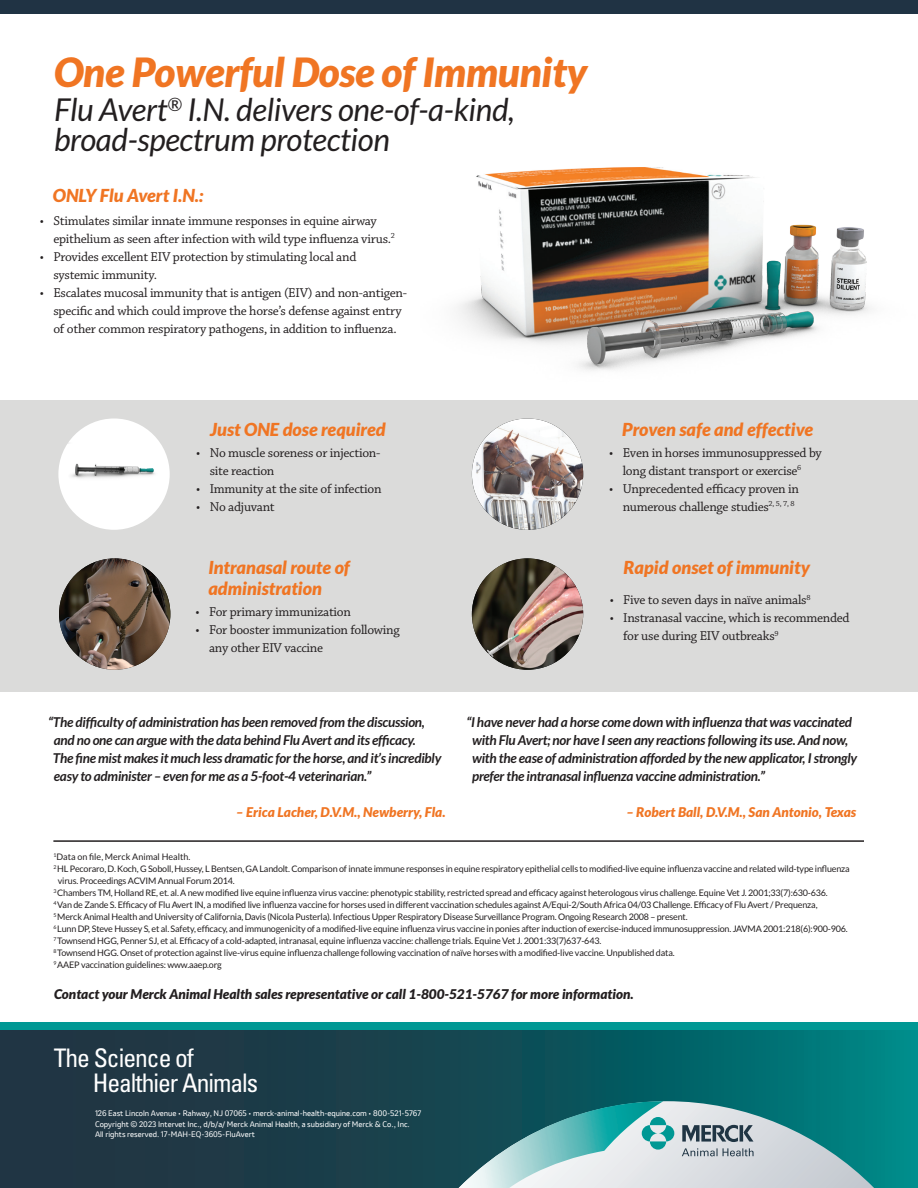
<style>
.page{position:relative;width:918px;height:1188px;background:#fff}
.page>*{position:absolute;margin:0;border:0;box-sizing:border-box;transform-origin:0 0}
.t1{font:italic 900 40.5px "Lato";letter-spacing:-.01em;color:#f07523}
.t2{font:italic 31.5px/30px "Lato";letter-spacing:-.01em;color:#231f20}
.t3{font:condensed 25.65px/24.8px "Univers";letter-spacing:-.04em;color:#fff}
.t4{font:italic 900 18px/21px "Lato";color:#f07523}
.t5{font:13.5px/18px "Chaparral Pro";letter-spacing:-.02em;color:#231f20}
.t6{font:italic 700 13.5px/18px "Lato";letter-spacing:-.02em;color:#231f20}
.t7{font:italic 900 13.5px "Lato";color:#231f20}
.t8{font:italic 900 13.5px "Lato";color:#f07523}
.t9{font:9px "Lato";letter-spacing:-.02em;color:#231f20}
.t10{font:9px "Lato";color:#231f20}
.t11{font:7.5px/10.5px "Invention";color:#fff}
</style>
<div class="page">
<div style="left:0;top:0;width:918px;height:14px;background:#203344"></div>
<svg style="left:0;top:1030px;width:918px;height:158px;background:#144953"></svg>
<div style="left:0;top:1022px;width:918px;height:8px;background:#009894"></div>
<svg style="left:459px;top:1101px;width:415px;height:87px;background:#81afb3"></svg>
<hr style="left:53px;top:840px;width:811px;height:2px;background:#231f20">
<div style="left:0;top:400px;width:918px;height:292px;background:#dbdbda"></div>
<img style="left:59px;top:558px;width:111px;height:112px;border-radius:56px">
<div style="left:58px;top:418px;width:112px;height:112px;background:#fff;border-radius:50%"></div>
<img style="left:58px;top:443px;width:112px;height:50px">
<img style="left:472px;top:418px;width:111px;height:112px;border-radius:56px">
<img style="left:472px;top:558px;width:111px;height:112px;border-radius:56px">
<img style="left:458px;top:167px;width:413px;height:204px">
<h1 class="t1" style="left:54px;top:48px;width:535px">One Powerful Dose of Immunity</h1>
<h2 class="t2" style="left:54px;top:96px;width:462px">Flu Avert<sup>®</sup> I.N. delivers one-of-a-kind, broad-spectrum protection</h2>
<h3 class="t4" style="left:53px;top:186px;width:152px">ONLY Flu Avert I.N.:</h3>
<h3 class="t5" style="left:53px;top:212px;width:343px;text-indent:-13px">• Stimulates similar innate immune responses in equine airway epithelium as seen after infection with wild type influenza virus.<sup>2</sup></h3>
<h3 class="t5" style="left:53px;top:248px;width:304px;text-indent:-14px">• Provides excellent EIV protection by stimulating local and systemic immunity.</h3>
<h3 class="t5" style="left:53px;top:284px;width:355px;text-indent:-13px">• Escalates mucosal immunity that is antigen (EIV) and non-antigen&shy;specific and which could improve the horse’s defense against entry of other common respiratory pathogens, in addition to influenza.</h3>
<h3 class="t4" style="left:210px;top:419px;width:177px">Just ONE dose required</h3>
<h3 class="t5" style="left:210px;top:444px;width:172px;text-indent:-14px">• No muscle soreness or injection&shy;site reaction</h3>
<h3 class="t5" style="left:196px;top:480px;width:187px">• Immunity at the site of infection</h3>
<h3 class="t5" style="left:196px;top:498px;width:80px">• No adjuvant</h3>
<h3 class="t4" style="left:208px;top:558px;width:143px">Intranasal route of administration</h3>
<h3 class="t5" style="left:196px;top:603px;width:157px">• For primary immunization</h3>
<h3 class="t5" style="left:209px;top:621px;width:192px;text-indent:-14px">• For booster immunization following any other EIV vaccine</h3>
<h3 class="t4" style="left:622px;top:419px;width:193px">Proven safe and effective</h3>
<h3 class="t5" style="left:609px;top:444px;width:214px;text-align:center">• Even in horses immunosuppressed by long distant transport or exercise<sup>6</sup></h3>
<h3 class="t5" style="left:623px;top:480px;width:178px;text-indent:-14px">• Unprecedented efficacy proven in numerous challenge studies<sup>2,</sup> <sup>5,</sup> <sup>7,</sup> <sup>8</sup></h3>
<h3 class="t4" style="left:624px;top:558px;width:188px">Rapid onset of immunity</h3>
<h3 class="t5" style="left:610px;top:591px;width:202px">• Five to seven days in naïve animals<sup>8</sup></h3>
<h3 class="t5" style="left:623px;top:609px;width:228px;text-indent:-14px">• Instranasal vaccine, which is recommended for use during EIV outbreaks<sup>9</sup></h3>
<p class="t6" style="left:53px;top:713px;width:390px;text-indent:-5px">“The difficulty of administration has been removed from the discussion, and no one can argue with the data behind Flu Avert and its efficacy.<br>The fine mist makes it much less dramatic for the horse, and it’s incredibly easy to administer – even for me as a 5-foot-4 veterinarian.”</p>
<h3 class="t8" style="left:236px;top:804px;width:211px">– Erica Lacher, D.V.M., Newberry, Fla.</h3>
<p class="t6" style="left:472px;top:713px;width:387px;text-indent:-6px">“I have never had a horse come down with influenza that was vaccinated with Flu Avert; nor have I seen any reactions following its use. And now, with the ease of administration afforded by the new applicator, I strongly prefer the intranasal influenza vaccine administration.”</p>
<h3 class="t8" style="left:626px;top:804px;width:231px">– Robert Ball, D.V.M., San Antonio, Texas</h3>
<p class="t10" style="left:53px;top:852px;width:138px"><sup>1</sup>Data on file, Merck Animal Health.</p>
<p class="t9" style="left:53px;top:864px;width:798px"><sup>2</sup> HL Pecoraro, D. Koch, G Soboll, Hussey, L Bentsen, GA Landolt. Comparison of innate immune responses in equine respiratory epithelial cells to modified-live equine influenza vaccine and related wild-type influenza</p>
<p class="t9" style="left:58px;top:876px;width:178px">virus. Proceedings ACVIM Annual Forum 2014.</p>
<p class="t9" style="left:53px;top:888px;width:776px"><sup>3</sup> Chambers TM, Holland RE, et. al. A new modified live equine influenza virus vaccine: phenotypic stability, restricted spread and efficacy against heterologous virus challenge. Equine Vet J. 2001;33(7):630-636.</p>
<p class="t9" style="left:53px;top:900px;width:766px"><sup>4</sup> Van de Zande S. Efficacy of Flu Avert IN, a modified live influenza vaccine for horses used in different vaccination schedules against A/Equi-2/South Africa 04/03 Challenge. Efficacy of Flu Avert / Prequenza,</p>
<p class="t9" style="left:53px;top:912px;width:636px"><sup>5</sup> Merck Animal Health and University of California, Davis (Nicola Pusterla). Infectious Upper Respiratory Disease Surveillance Program. Ongoing Research 2008 – present.</p>
<p class="t9" style="left:53px;top:924px;width:796px"><sup>6</sup> Lunn DP, Steve Hussey S, et al. Safety, efficacy, and immunogenicity of a modified-live equine influenza virus vaccine in ponies after induction of exercise-induced immunosuppression. JAVMA 2001:218(6):900-906.</p>
<p class="t9" style="left:53px;top:936px;width:549px"><sup>7</sup> Townsend HGG, Penner SJ, et al. Efficacy of a cold-adapted, intranasal, equine influenza vaccine: challenge trials. Equine Vet J. 2001:33(7)637-643.</p>
<p class="t9" style="left:53px;top:948px;width:623px"><sup>8</sup> Townsend HGG. Onset of protection against live-virus equine influenza challenge following vaccination of naïve horses with a modified-live vaccine. Unpublished data.</p>
<p class="t9" style="left:53px;top:960px;width:170px"><sup>9</sup> AAEP vaccination guidelines: www.aaep.org</p>
<h3 class="t7" style="left:54px;top:986px;width:581px">Contact your Merck Animal Health sales representative or call 1-800-521-5767 for more information.</h3>
<h3 class="t3" style="left:93px;top:1046px;width:167px;text-indent:-39px">The Science of<br>Healthier Animals</h3>
<p class="t11" style="left:95px;top:1108px;width:328px">126 East Lincoln Avenue • Rahway, NJ 07065 • merck-animal-health-equine.com • 800-521-5767<br>Copyright © 2023 Intervet Inc., d/b/a/ Merck Animal Health, a subsidiary of Merck &amp; Co., Inc.<br>All rights reserved. 17-MAH-EQ-3605-FluAvert</p>
</div>
